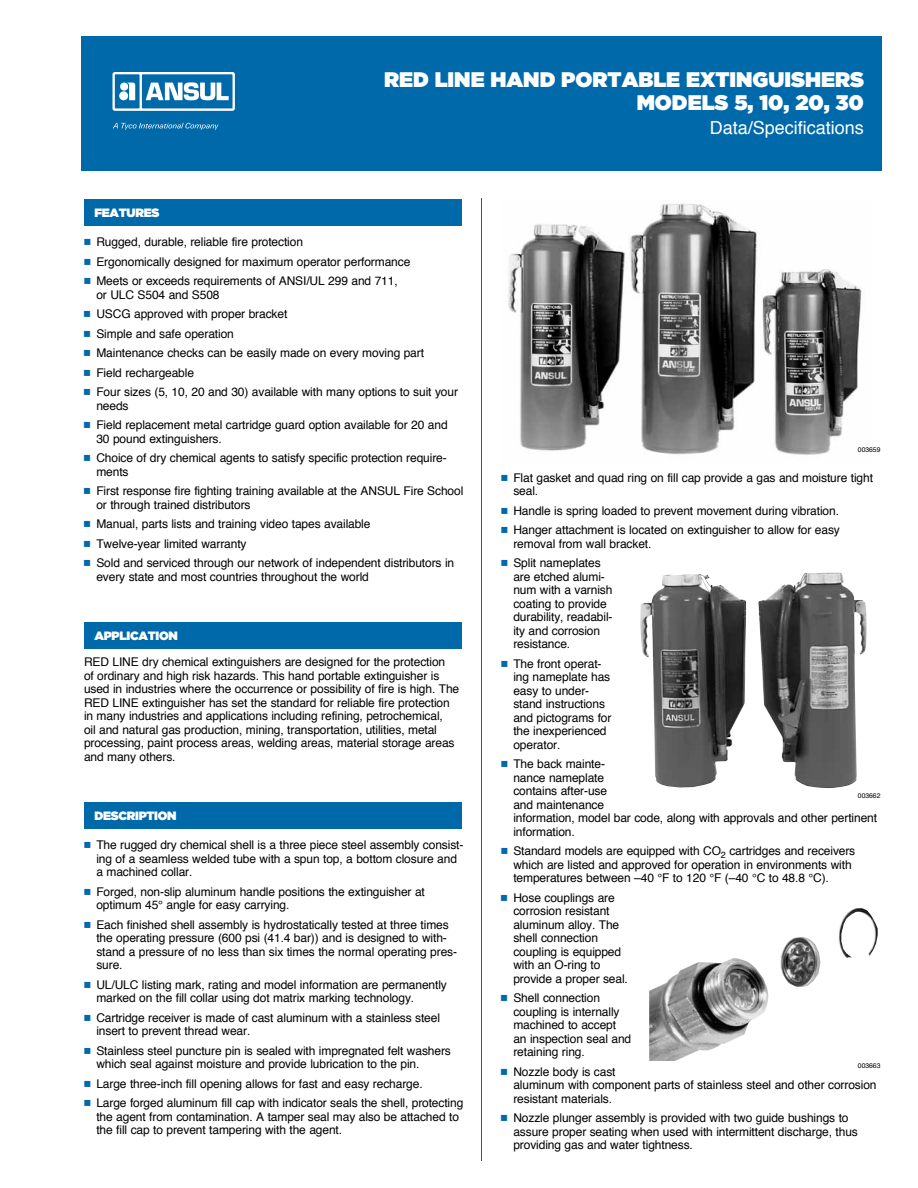
<style>
.page{position:relative;width:918px;height:1188px;background:#fff}
.page>*{position:absolute;margin:0;border:0;box-sizing:border-box;transform-origin:0 0}
.t1{font:900 21px/22.5px "Gotham";color:#fff;text-align:right}
.t2{font:18px "Helvetica";color:#fff}
.t3{font:12px/13.5px "Helvetica";letter-spacing:-.01em;color:#000}
.t4{font:900 12px "Gotham";letter-spacing:-.025em;color:#fff}
.t5{font:6.75px "Helvetica";color:#000}
.s1{font-family:"Universal Newswith Comm Pi";color:#0069aa}
</style>
<div class="page">
<div style="left:81px;top:36px;width:801px;height:135px;background:#0069aa"></div>
<svg style="left:112px;top:72px;width:123px;height:39px"></svg>
<svg style="left:113px;top:123px;width:106px;height:7px"></svg>
<div style="left:84px;top:200px;width:378px;height:26px;background:#0069aa"></div>
<div style="left:84px;top:622px;width:378px;height:28px;background:#0069aa"></div>
<div style="left:84px;top:802px;width:378px;height:28px;background:#0069aa"></div>
<hr style="left:481px;top:198px;width:1px;height:963px;background:#0069aa">
<img style="left:508px;top:203px;width:354px;height:252px">
<img style="left:649px;top:908px;width:229px;height:153px">
<img style="left:640px;top:573px;width:227px;height:215px">
<h1 class="t1" style="left:384px;top:68px;width:481px">RED LINE HAND PORTABLE EXTINGUISHERS<br>MODELS 5, 10, 20, 30</h1>
<h2 class="t2" style="left:710px;top:114px;width:156px">Data/Specifications</h2>
<p class="t4" style="left:94px;top:206px;width:66px">FEATURES</p>
<p class="t3" style="left:84px;top:232px;width:328px;line-height:19.5px"><span class="s1">n</span> Rugged, durable, reliable fire protection<br><span class="s1">n</span> Ergonomically designed for maximum operator performance <span class="s1">n</span> Meets or exceeds requirements of ANSI/UL 299 and 711,</p>
<p class="t3" style="left:84px;top:285px;width:376px;line-height:19.5px;text-indent:12px">or ULC S504 and S508<br><span class="s1">n</span> USCG approved with proper bracket<br><span class="s1">n</span> Simple and safe operation<br><span class="s1">n</span> Maintenance checks can be easily made on every moving part<br><span class="s1">n</span> Field rechargeable<br><span class="s1">n</span> Four sizes (5, 10, 20 and 30) available with many options to suit your</p>
<p class="t3" style="left:84px;top:396px;width:365px;line-height:19.5px;text-indent:12px">needs<br><span class="s1">n</span> Field replacement metal cartridge guard option available for 20 and</p>
<p class="t3" style="left:84px;top:429px;width:364px;line-height:19.5px;text-indent:12px">30 pound extinguishers.<br><span class="s1">n</span> Choice of dry chemical agents to satisfy specific protection require-</p>
<p class="t3" style="left:84px;top:462px;width:381px;line-height:19.5px;text-indent:12px">ments<br><span class="s1">n</span> First response fire fighting training available at the ANSUL Fire School</p>
<p class="t3" style="left:84px;top:495px;width:372px;line-height:19.5px;text-indent:12px">or through trained distributors<br><span class="s1">n</span> Manual, parts lists and training video tapes available<br><span class="s1">n</span> Twelve-year limited warranty<br><span class="s1">n</span> Sold and serviced through our network of independent distributors in</p>
<p class="t3" style="left:96px;top:570px;width:274px">every state and most countries throughout the world</p>
<p class="t4" style="left:94px;top:629px;width:53px">APPLICATION</p>
<p class="t3" style="left:84px;top:655px;width:377px">RED LINE dry chemical extinguishers are designed for the protection<br>of ordinary and high risk hazards. This hand portable extinguisher is used in industries where the occurrence or possibility of fire is high. The RED LINE extinguisher has set the standard for reliable fire protection in many industries and applications including refining, petrochemical,<br>oil and natural gas production, mining, transportation, utilities, metal processing, paint process areas, welding areas, material storage areas and many others.</p>
<p class="t4" style="left:94px;top:809px;width:84px">DESCRIPTION</p>
<p class="t3" style="left:96px;top:838px;width:369px;text-indent:-12px"><span class="s1">n</span> The rugged dry chemical shell is a three piece steel assembly consist&shy;ing of a seamless welded tube with a spun top, a bottom closure and a machined collar.</p>
<p class="t3" style="left:96px;top:885px;width:330px;text-indent:-12px"><span class="s1">n</span> Forged, non-slip aluminum handle positions the extinguisher at optimum 45° angle for easy carrying.</p>
<p class="t3" style="left:96px;top:918px;width:362px;text-indent:-12px"><span class="s1">n</span> Each finished shell assembly is hydrostatically tested at three times the operating pressure (600 psi (41.4 bar)) and is designed to with&shy;stand a pressure of no less than six times the normal operating pres&shy;sure.</p>
<p class="t3" style="left:96px;top:978px;width:352px;text-indent:-12px"><span class="s1">n</span> UL/ULC listing mark, rating and model information are permanently marked on the fill collar using dot matrix marking technology.</p>
<p class="t3" style="left:96px;top:1011px;width:345px;text-indent:-12px"><span class="s1">n</span> Cartridge receiver is made of cast aluminum with a stainless steel insert to prevent thread wear.</p>
<p class="t3" style="left:96px;top:1044px;width:356px;text-indent:-12px"><span class="s1">n</span> Stainless steel puncture pin is sealed with impregnated felt washers which seal against moisture and provide lubrication to the pin.</p>
<p class="t3" style="left:84px;top:1074px;width:381px;line-height:19.5px"><span class="s1">n</span> Large three-inch fill opening allows for fast and easy recharge.<br><span class="s1">n</span> Large forged aluminum fill cap with indicator seals the shell, protecting</p>
<p class="t3" style="left:96px;top:1110px;width:364px">the agent from contamination. A tamper seal may also be attached to the fill cap to prevent tampering with the agent.</p>
<p class="t5" style="left:858px;top:444px;width:24px">003659</p>
<p class="t3" style="left:513px;top:471px;width:361px;text-indent:-12px"><span class="s1">n</span> Flat gasket and quad ring on fill cap provide a gas and moisture tight seal.</p>
<p class="t3" style="left:501px;top:501px;width:340px;line-height:19.5px"><span class="s1">n</span> Handle is spring loaded to prevent movement during vibration. <span class="s1">n</span> Hanger attachment is located on extinguisher to allow for easy</p>
<p class="t3" style="left:501px;top:534px;width:152px;line-height:19.5px;text-indent:12px">removal from wall bracket. <span class="s1">n</span> Split nameplates</p>
<p class="t3" style="left:513px;top:570px;width:101px">are etched alumi&shy;num with a varnish coating to provide durability, readabil&shy;ity and corrosion resistance.</p>
<p class="t3" style="left:513px;top:657px;width:100px;text-indent:-12px"><span class="s1">n</span> The front operat&shy;ing nameplate has easy to under&shy;stand instructions and pictograms for the inexperienced operator.</p>
<p class="t3" style="left:513px;top:758px;width:365px;text-indent:-12px"><span class="s1">n</span> The back mainte-<br>nance nameplate<br>contains after-use<br>and maintenance<br>information, model bar code, along with approvals and other pertinent information.</p>
<p class="t3" style="left:513px;top:845px;width:343px;text-indent:-12px"><span class="s1">n</span> Standard models are equipped with CO<sub>2</sub> cartridges and receivers which are listed and approved for operation in environments with temperatures between –40 °F to 120 °F (–40 °C to 48.8 °C).</p>
<p class="t3" style="left:513px;top:891px;width:116px;text-indent:-12px"><span class="s1">n</span> Hose couplings are corrosion resistant aluminum alloy. The shell connection coupling is equipped with an O-ring to provide a proper seal.</p>
<p class="t3" style="left:513px;top:992px;width:119px;text-indent:-12px"><span class="s1">n</span> Shell connection coupling is internally machined to accept an inspection seal and retaining ring.</p>
<p class="t3" style="left:513px;top:1065px;width:365px;text-indent:-12px"><span class="s1">n</span> Nozzle body is cast<br>aluminum with component parts of stainless steel and other corrosion resistant materials.</p>
<p class="t3" style="left:513px;top:1112px;width:346px;text-indent:-12px"><span class="s1">n</span> Nozzle plunger assembly is provided with two guide bushings to assure proper seating when used with intermittent discharge, thus providing gas and water tightness.</p>
<p class="t5" style="left:858px;top:791px;width:24px">003662</p>
<p class="t5" style="left:858px;top:1060px;width:24px">003663</p>
</div>
